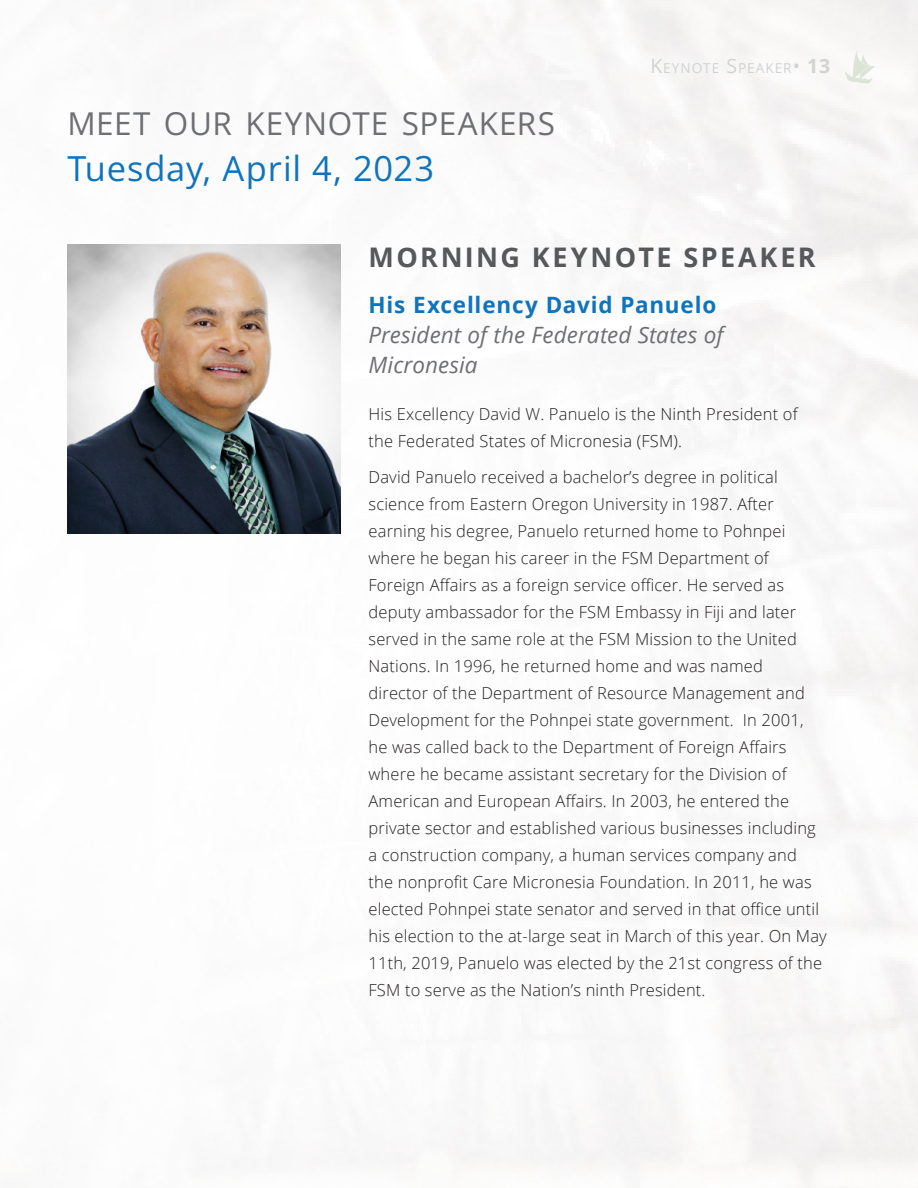
<style>
.page{position:relative;width:918px;height:1188px;background:#fff}
.page>*{position:absolute;margin:0;border:0;box-sizing:border-box;transform-origin:0 0}
.Dates{font:34.5px "Open Sans";letter-spacing:.025em;color:#1074bc}
.Dates-2{font:31.5px "Open Sans";letter-spacing:.025em;color:#6e6f72}
.Keynote_Speaker_Name{font:700 27px "Open Sans";letter-spacing:.09em;color:#57585a}
.Keynote_Speaker_Name-2{font:italic 22.5px/30px "Open Sans";letter-spacing:.005em;color:#6e6f72}
.Keynote_Speaker_Name-3{font:700 22.5px "Open Sans";letter-spacing:.035em;color:#1074bc}
.Body{font:300 16.5px/27px "Open Sans";letter-spacing:.01em;color:#231f20}
.t1{font:13.65px "Open Sans";letter-spacing:.07em;color:#d1d2d4}
.s1{font-size:19.5px}
.s2{font-weight:700;font-size:19.5px}
</style>
<div class="page">
<img style="left:67px;top:0;width:851px;height:1188px">
<img style="left:68px;top:245px;width:272px;height:289px">
<svg style="left:845px;top:51px;width:31px;height:33px"></svg>
<p class="Dates-2" style="left:68px;top:102px;width:489px">MEET OUR KEYNOTE SPEAKERS</p>
<p class="Dates" style="left:68px;top:145px;width:368px">Tuesday, April 4, 2023</p>
<p class="t1" style="left:650px;top:59px;width:181px"><span class="s1">K</span>EYNOTE <span class="s1">S</span>PEAKER<span class="s1">•</span> <span class="s2">13</span></p>
<p class="Keynote_Speaker_Name" style="left:369px;top:238px;width:449px">MORNING KEYNOTE SPEAKER</p>
<p class="Keynote_Speaker_Name-3" style="left:369px;top:289px;width:349px">His Excellency David Panuelo</p>
<p class="Keynote_Speaker_Name-2" style="left:369px;top:319px;width:357px">President of the Federated States of<br>Micronesia</p>
<p class="Body" style="left:369px;top:400px;width:431px">His Excellency David W. Panuelo is the Ninth President of the Federated States of Micronesia (FSM).</p>
<p class="Body" style="left:369px;top:463px;width:460px">David Panuelo received a bachelor’s degree in political science from Eastern Oregon University in 1987. After earning his degree, Panuelo returned home to Pohnpei where he began his career in the FSM Department of Foreign Affairs as a foreign service officer. He served as deputy ambassador for the FSM Embassy in Fiji and later served in the same role at the FSM Mission to the United Nations. In 1996, he returned home and was named<br>director of the Department of Resource Management and Development for the Pohnpei state government. In 2001,<br>he was called back to the Department of Foreign Affairs where he became assistant secretary for the Division of American and European Affairs. In 2003, he entered the private sector and established various businesses including a construction company, a human services company and<br>the nonprofit Care Micronesia Foundation. In 2011, he was elected Pohnpei state senator and served in that office until his election to the at-large seat in March of this year. On May 11th, 2019, Panuelo was elected by the 21st congress of the FSM to serve as the Nation’s ninth President.</p>
</div>
